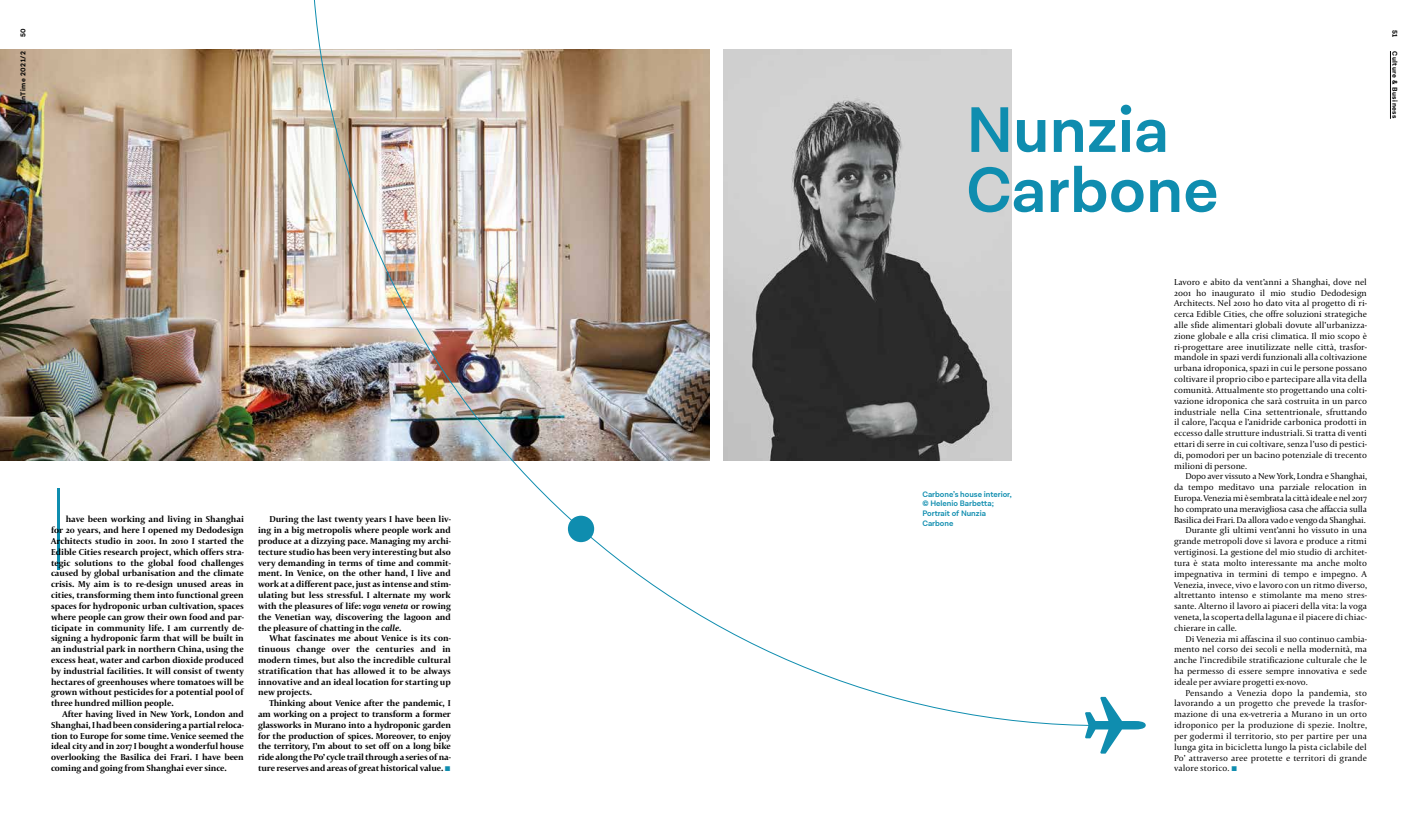
<style>
.page{position:relative;width:1418px;height:823px;background:#fff}
.page>*{position:absolute;margin:0;border:0;box-sizing:border-box;transform-origin:0 0}
.t1{font:600 65px/60px "Lota Grotesque Alt 3";color:#0f8daf}
.t2{font:700 9px/10.8px "Capitolium 2";color:#000;text-align:justify}
.t3{font:9px/10.8px "Capitolium 2";color:#000;text-align:justify}
.t4{font:9px "Capitolium 2";letter-spacing:-.02em;color:#000}
.t5{font:600 8px/9.6px "Lota Grotesque Alt 3";color:#0f8daf}
.t6{font:700 7px "Lota Grotesque Alt 3";letter-spacing:.07em;color:#000}
.s1{font-style:italic}
.s2{font-family:"Lin Libertine O";font-weight:400;font-size:11px;color:#0f8daf}
.s3{font-family:"Lin Libertine O";font-size:11px;color:#0f8daf}
</style>
<div class="page">
<img style="left:0;top:49px;width:311px;height:411px">
<img style="left:311px;top:0;width:774px;height:725px">
<svg style="left:1085px;top:696px;width:60px;height:57px"></svg>
<div style="left:568px;top:515px;width:26px;height:27px;background:#0f8daf;border-radius:50%"></div>
<hr style="left:57px;top:487px;width:2px;height:82px;background:#0f8daf">
<hr style="left:1390px;top:51px;width:1px;height:68px;background:#000">
<p class="t6" style="left:19px;top:37px;width:10px;rotate:-90deg">50</p>
<p class="t6" style="left:1398px;top:30px;width:9px;rotate:90deg">51</p>
<p class="t6" style="left:1398px;top:51px;width:69px;rotate:90deg">Culture &amp; Business</p>
<p class="t6" style="left:19px;top:102px;width:53px;rotate:-90deg">InTime 2021/2</p>
<h1 class="t1" style="left:966px;top:102px;width:254px">Nunzia<br>Carbone</h1>
<p class="t2" style="left:51px;top:513px;width:194px;text-indent:15px">have been working and living in Shanghai for 20 years, and here I opened my Dedodesign Architects studio in 2001. In 2010 I started the Edible Cities research project, which offers stra&shy;tegic solutions to the global food challenges caused by global urbanisation and the climate crisis. My aim is to re-design unused areas in cities, transforming them into functional green spaces for hydroponic urban cultivation, spaces where people can grow their own food and par&shy;ticipate in community life. I am currently de&shy;signing a hydroponic farm that will be built in an industrial park in northern China, using the excess heat, water and carbon dioxide produced by industrial facilities. It will consist of twenty hectares of greenhouses where tomatoes will be grown without pesticides for a potential pool of three hundred million people.</p>
<p class="t2" style="left:51px;top:708px;width:194px;text-indent:11px">After having lived in New York, London and Shanghai, I had been considering a partial reloca&shy;tion to Europe for some time. Venice seemed the ideal city and in 2017 I bought a wonderful house overlooking the Basilica dei Frari. I have been coming and going from Shanghai ever since.</p>
<p class="t2" style="left:258px;top:513px;width:194px;text-indent:11px">During the last twenty years I have been liv&shy;ing in a big metropolis where people work and produce at a dizzying pace. Managing my archi&shy;tecture studio has been very interesting but also very demanding in terms of time and commit&shy;ment. In Venice, on the other hand, I live and work at a different pace, just as intense and stim&shy;ulating but less stressful. I alternate my work with the pleasures of life: <span class="s1">voga veneta</span> or rowing the Venetian way, discovering the lagoon and the pleasure of chatting in the <span class="s1">calle</span>.</p>
<p class="t2" style="left:258px;top:632px;width:194px;text-indent:11px">What fascinates me about Venice is its con&shy;tinuous change over the centuries and in modern times, but also the incredible cultural stratification that has allowed it to be always innovative and an ideal location for starting up new projects.</p>
<p class="t2" style="left:258px;top:697px;width:194px;text-indent:11px">Thinking about Venice after the pandemic, I am working on a project to transform a former glassworks in Murano into a hydroponic garden for the production of spices. Moreover, to enjoy the territory, I’m about to set off on a long bike ride along the Po’ cycle trail through a series of na&shy;ture reserves and areas of great historical value. <span class="s2">■</span></p>
<p class="t5" style="left:922px;top:489px;width:91px">Carbone’s house interior, © Helenio Barbetta;<br>Portrait of Nunzia<br>Carbone</p>
<p class="t3" style="left:1174px;top:276px;width:194px">Lavoro e abito da vent’anni a Shanghai, dove nel 2001 ho inaugurato il mio studio Dedodesign Architects. Nel 2010 ho dato vita al progetto di ri&shy;cerca Edible Cities, che offre soluzioni strategiche alle sfide alimentari globali dovute all’urbanizza&shy;zione globale e alla crisi climatica. Il mio scopo è ri-progettare aree inutilizzate nelle città, trasfor&shy;mandole in spazi verdi funzionali alla coltivazione urbana idroponica, spazi in cui le persone possano coltivare il proprio cibo e partecipare alla vita della comunità. Attualmente sto progettando una colti&shy;vazione idroponica che sarà costruita in un parco industriale nella Cina settentrionale, sfruttando il calore, l’acqua e l’anidride carbonica prodotti in eccesso dalle strutture industriali. Si tratta di venti ettari di serre in cui coltivare, senza l’uso di pestici&shy;di, pomodori per un bacino potenziale di trecento milioni di persone.</p>
<p class="t4" style="left:1185px;top:470px;width:183px">Dopo aver vissuto a New York, Londra e Shanghai,</p>
<p class="t3" style="left:1174px;top:481px;width:194px">da tempo meditavo una parziale relocation in</p>
<p class="t4" style="left:1174px;top:492px;width:194px">Europa. Venezia mi è sembrata la città ideale e nel 2017</p>
<p class="t4" style="left:1174px;top:502px;width:194px">ho comprato una meravigliosa casa che affaccia sulla</p>
<p class="t4" style="left:1174px;top:513px;width:193px">Basilica dei Frari. Da allora vado e vengo da Shanghai.</p>
<p class="t3" style="left:1185px;top:524px;width:183px">Durante gli ultimi vent’anni ho vissuto in una</p>
<p class="t3" style="left:1174px;top:535px;width:194px">grande metropoli dove si lavora e produce a ritmi</p>
<p class="t3" style="left:1174px;top:546px;width:194px">vertiginosi. La gestione del mio studio di architet-</p>
<p class="t3" style="left:1174px;top:557px;width:194px">tura è stata molto interessante ma anche molto</p>
<p class="t3" style="left:1174px;top:567px;width:194px">impegnativa in termini di tempo e impegno. A</p>
<p class="t3" style="left:1174px;top:578px;width:194px">Venezia, invece, vivo e lavoro con un ritmo diverso,</p>
<p class="t3" style="left:1174px;top:589px;width:194px">altrettanto intenso e stimolante ma meno stres-</p>
<p class="t3" style="left:1174px;top:600px;width:194px">sante. Alterno il lavoro ai piaceri della vita: la voga</p>
<p class="t3" style="left:1174px;top:611px;width:194px">veneta, la scoperta della laguna e il piacere di chiac-</p>
<p class="t3" style="left:1174px;top:621px;width:64px">chierare in calle.</p>
<p class="t3" style="left:1185px;top:632px;width:183px">Di Venezia mi affascina il suo continuo cambia-</p>
<p class="t3" style="left:1174px;top:643px;width:194px">mento nel corso dei secoli e nella modernità, ma</p>
<p class="t3" style="left:1174px;top:654px;width:194px">anche l’incredibile stratificazione culturale che le</p>
<p class="t3" style="left:1174px;top:665px;width:194px">ha permesso di essere sempre innovativa e sede</p>
<p class="t3" style="left:1174px;top:675px;width:135px">ideale per avviare progetti ex-novo.</p>
<p class="t3" style="left:1185px;top:686px;width:183px">Pensando a Venezia dopo la pandemia, sto</p>
<p class="t3" style="left:1174px;top:697px;width:194px">lavorando a un progetto che prevede la trasfor-</p>
<p class="t3" style="left:1174px;top:708px;width:194px">mazione di una ex-vetreria a Murano in un orto</p>
<p class="t3" style="left:1174px;top:719px;width:194px">idroponico per la produzione di spezie. Inoltre,</p>
<p class="t3" style="left:1174px;top:729px;width:194px">per godermi il territorio, sto per partire per una</p>
<p class="t3" style="left:1174px;top:740px;width:194px">lunga gita in bicicletta lungo la pista ciclabile del</p>
<p class="t3" style="left:1174px;top:751px;width:194px">Po’ attraverso aree protette e territori di grande</p>
<p class="t3" style="left:1174px;top:762px;width:65px">valore storico. <span class="s3">■</span></p>
</div>
